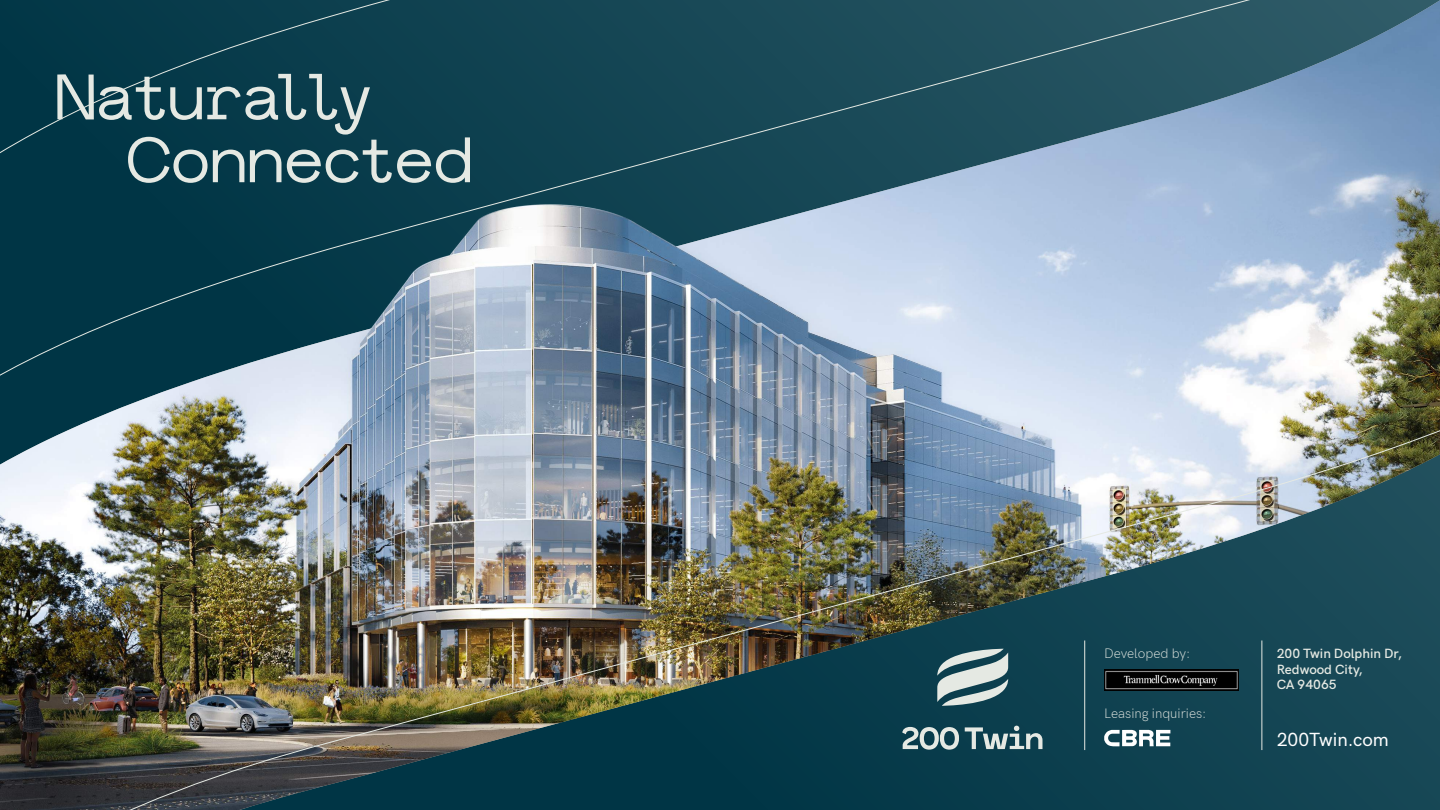
<style>
.page{position:relative;width:1440px;height:810px;background:#fff}
.page>*{position:absolute;margin:0;border:0;box-sizing:border-box;transform-origin:0 0}
.t1{font:63.97px/62.9px "Norm";letter-spacing:-.015em;color:#e5e9e3}
.t2{font:500 18.75px "HK Grotesk";color:#fff}
.t3{font:600 13.5px/15.8px "HK Grotesk";color:#e5e9e3}
.t4{font:300 13.5px "HK Grotesk";color:#e5e9e3}
</style>
<div class="page">
<img style="left:0;top:0;width:1440px;height:810px">
<img style="left:55px;top:199px;width:1237px;height:300px">
<img style="left:1104px;top:669px;width:135px;height:21px">
<svg style="left:1104px;top:730px;width:66px;height:16px"></svg>
<hr style="left:1084px;top:640px;width:1px;height:110px;background:#e5e9e3">
<hr style="left:1262px;top:640px;width:1px;height:110px;background:#e5e9e3">
<svg style="left:902px;top:727px;width:57px;height:23px"></svg>
<svg style="left:965px;top:726px;width:77px;height:23px;background:#5d7e85"></svg>
<svg style="left:937px;top:649px;width:71px;height:57px;background:#839c9f"></svg>
<h1 class="t1" style="left:125px;top:72px;width:350px;text-indent:-71px">Naturally<br>Connected</h1>
<p class="t4" style="left:1104px;top:643px;width:88px">Developed by:</p>
<p class="t4" style="left:1104px;top:704px;width:104px">Leasing inquiries:</p>
<p class="t3" style="left:1277px;top:644px;width:127px">200 Twin Dolphin Dr,<br>Redwood City,<br>CA 94065</p>
<h2 class="t2" style="left:1277px;top:726px;width:114px">200Twin.com</h2>
</div>
